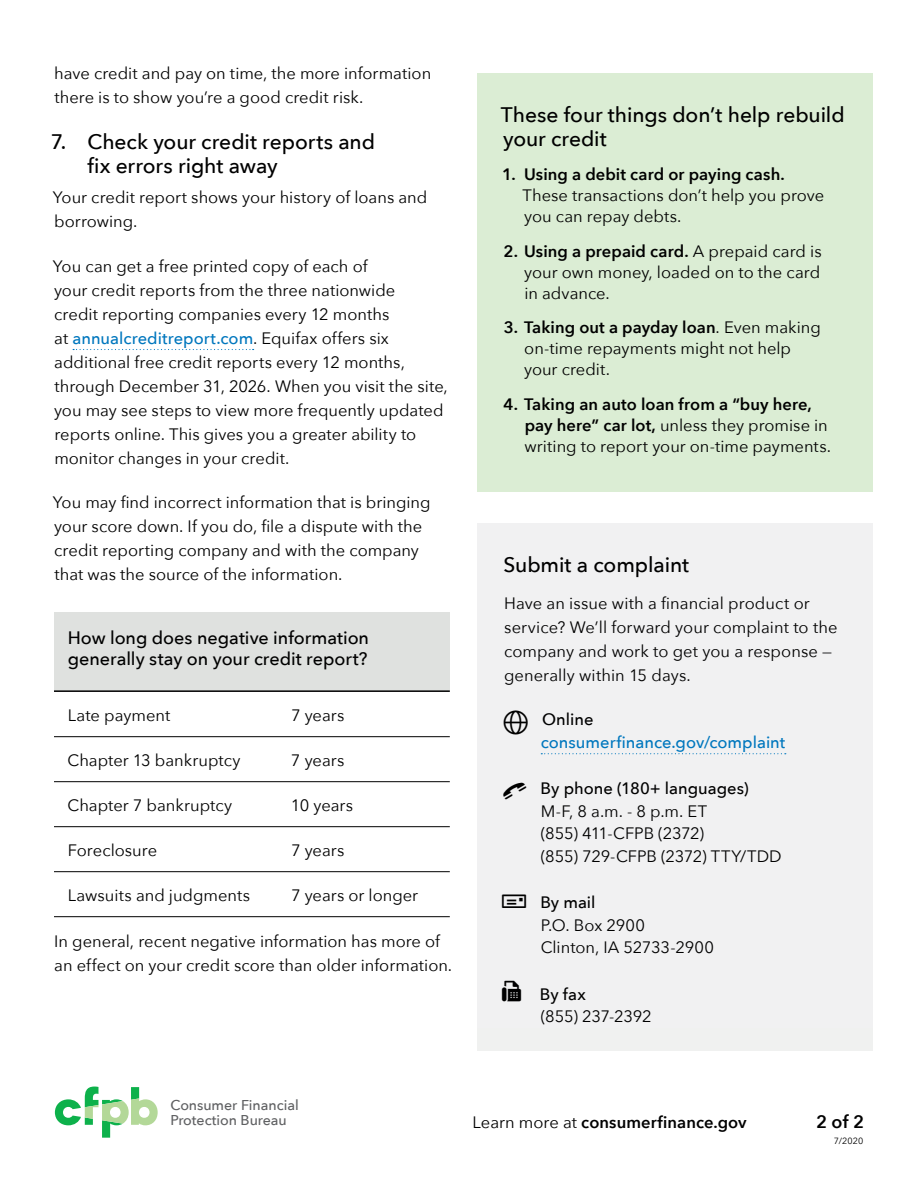
<style>
.page{position:relative;width:918px;height:1188px;background:#fff}
.page>*{position:absolute;margin:0;border:0;box-sizing:border-box;transform-origin:0 0}
.H4__followed_by_a_li{font:500 21px/24px "Avenir Next";letter-spacing:-.005em;color:#000}
.H4__contact_module{font:500 21px "Avenir Next";letter-spacing:-.005em;color:#000}
.H6_regular{font:500 18px/21px "Avenir Next";color:#000}
.t1{font:600 18px "Avenir Next";color:#000}
.paragraph{font:16.5px/24px "Avenir Next";color:#000}
.numbered_list{font:16.5px/21px "Avenir Next";color:#000}
.paragraph__contact_m{font:16.5px/24px "Avenir Next";letter-spacing:.005em;color:#000}
.list__contact_module{font:16.5px/22.5px "Avenir Next";letter-spacing:-.005em;color:#000}
.list__contact_module-2{font:500 16.5px/22.5px "Avenir Next";color:#0077be}
.t2{font:600 16.5px "Avenir Next";letter-spacing:.005em;color:#000}
.list__contact_module-3{font:500 16.5px "Avenir Next";color:#000}
.t3{font:500 14.25px/14.9px "Avenir Next";color:#5f6062}
.t4{font:9px "Avenir Next";color:#000}
.s1{font-weight:500;color:#0077be}
.s2{font-weight:600}
.s3{color:#000}
.s4{font-weight:500}
.s5{font-weight:400}
</style>
<div class="page">
<svg style="left:55px;top:1087px;width:103px;height:51px"></svg>
<svg style="left:73px;top:349px;width:181px;height:1px"></svg>
<div style="left:54px;top:612px;width:396px;height:79px;background:#dfe1df"></div>
<hr style="left:54px;top:690px;width:396px;height:2px;background:#000">
<hr style="left:54px;top:736px;width:396px;height:1px;background:#000">
<hr style="left:54px;top:781px;width:396px;height:1px;background:#000">
<hr style="left:54px;top:826px;width:396px;height:1px;background:#000">
<hr style="left:54px;top:871px;width:396px;height:1px;background:#000">
<hr style="left:54px;top:916px;width:396px;height:1px;background:#000">
<div style="left:477px;top:74px;width:396px;height:86px;background:#dbedd4"></div>
<div style="left:477px;top:136px;width:396px;height:126px;background:#dbedd4"></div>
<div style="left:477px;top:213px;width:396px;height:125px;background:#dbedd4"></div>
<div style="left:477px;top:290px;width:396px;height:125px;background:#dbedd4"></div>
<div style="left:477px;top:366px;width:396px;height:125px;background:#dbedd4"></div>
<div style="left:477px;top:524px;width:396px;height:82px;background:#f1f1f2"></div>
<div style="left:477px;top:566px;width:396px;height:156px;background:#f1f1f2"></div>
<div style="left:477px;top:702px;width:396px;height:74px;background:#f1f1f2"></div>
<svg style="left:541px;top:753px;width:245px;height:1px"></svg>
<div style="left:477px;top:771px;width:396px;height:29px;background:#f1f1f2"></div>
<div style="left:477px;top:800px;width:396px;height:23px;background:#f1f1f2"></div>
<div style="left:477px;top:823px;width:396px;height:45px;background:#f1f1f2"></div>
<div style="left:477px;top:854px;width:396px;height:38px;background:#f1f1f2"></div>
<div style="left:477px;top:885px;width:396px;height:74px;background:#f1f1f2"></div>
<div style="left:477px;top:959px;width:396px;height:57px;background:#f1f1f2"></div>
<div style="left:477px;top:977px;width:396px;height:51px;background:#f1f1f2"></div>
<div style="left:477px;top:1028px;width:396px;height:23px;background:#f0f1f0"></div>
<p class="paragraph" style="left:54px;top:61px;width:378px">have credit and pay on time, the more information there is to show you’re a good credit risk.</p>
<p class="H4__followed_by_a_li" style="left:88px;top:128px;width:289px;text-indent:-37px">7. Check your credit reports and fix errors right away</p>
<p class="paragraph" style="left:53px;top:185px;width:376px">Your credit report shows your history of loans and borrowing.</p>
<p class="paragraph" style="left:53px;top:253px;width:396px">You can get a free printed copy of each of<br>your credit reports from the three nationwide<br>credit reporting companies every 12 months<br>at <span class="s1">annualcreditreport.com</span>. Equifax offers six additional free credit reports every 12 months, through December 31, 2026. When you visit the site, you may see steps to view more frequently updated reports online. This gives you a greater ability to monitor changes in your credit.</p>
<p class="paragraph" style="left:53px;top:489px;width:379px">You may find incorrect information that is bringing your score down. If you do, file a dispute with the credit reporting company and with the company that was the source of the information.</p>
<p class="H6_regular" style="left:68px;top:626px;width:303px">How long does negative information generally stay on your credit report?</p>
<p class="paragraph" style="left:68px;top:702px;width:104px">Late payment</p>
<p class="paragraph" style="left:291px;top:702px;width:55px">7 years</p>
<p class="paragraph" style="left:68px;top:747px;width:175px">Chapter 13 bankruptcy</p>
<p class="paragraph" style="left:291px;top:747px;width:55px">7 years</p>
<p class="paragraph" style="left:68px;top:792px;width:166px">Chapter 7 bankruptcy</p>
<p class="paragraph" style="left:291px;top:792px;width:64px">10 years</p>
<p class="paragraph" style="left:68px;top:837px;width:91px">Foreclosure</p>
<p class="paragraph" style="left:291px;top:837px;width:55px">7 years</p>
<p class="paragraph" style="left:68px;top:882px;width:184px">Lawsuits and judgments</p>
<p class="paragraph" style="left:291px;top:882px;width:129px">7 years or longer</p>
<p class="paragraph" style="left:54px;top:929px;width:400px">In general, recent negative information has more of an effect on your credit score than older information.</p>
<p class="H4__followed_by_a_li" style="left:501px;top:101px;width:345px">These four things don’t help rebuild your credit</p>
<p class="numbered_list" style="left:523px;top:163px;width:303px;text-indent:-20px"><span class="s2">1. Using a debit card or paying cash.<br></span>These transactions don’t help you prove you can repay debts.</p>
<p class="numbered_list" style="left:524px;top:240px;width:299px;text-align:justify;text-indent:-21px"><span class="s2">2. Using a prepaid card.</span> A prepaid card is your own money, loaded on to the card in advance.</p>
<p class="numbered_list" style="left:524px;top:316px;width:298px;text-indent:-20px"><span class="s2">3. Taking out a payday loan</span>. Even making on-time repayments might not help your credit.</p>
<p class="numbered_list" style="left:524px;top:393px;width:308px;text-indent:-21px"><span class="s2">4. Taking an auto loan from a “buy here, pay here” car lot,</span> unless they promise in writing to report your on-time payments.</p>
<p class="H4__contact_module" style="left:503px;top:546px;width:187px">Submit a complaint</p>
<p class="paragraph__contact_m" style="left:504px;top:591px;width:335px">Have an issue with a financial product or service? We’ll forward your complaint to the company and work to get you a response — generally within 15 days.</p>
<p class="list__contact_module-2" style="left:541px;top:708px;width:246px"><span class="s3">Online </span>consumerfinance.gov/complaint</p>
<p class="list__contact_module-3" style="left:541px;top:774px;width:209px">By phone (180+ languages)</p>
<p class="list__contact_module" style="left:541px;top:799px;width:168px">M-F, 8 a.m. - 8 p.m. ET</p>
<p class="list__contact_module" style="left:541px;top:822px;width:243px">(855) 411-CFPB (2372)<br>(855) 729-CFPB (2372) TTY/TDD</p>
<p class="list__contact_module" style="left:540px;top:891px;width:175px"><span class="s4">By mail<br></span>P.O. Box 2900<br>Clinton, IA 52733-2900</p>
<p class="list__contact_module" style="left:540px;top:982px;width:114px"><span class="s4">By fax<br></span>(855) 237-2392</p>
<p class="t3" style="left:171px;top:1098px;width:130px">Consumer Financial<br>Protection Bureau</p>
<p class="t2" style="left:472px;top:1108px;width:276px"><span class="s5">Learn more at</span> consumerfinance.gov</p>
<p class="t1" style="left:816px;top:1106px;width:49px">2 of 2</p>
<p class="t4" style="left:834px;top:1133px;width:31px">7/2020</p>
</div>
